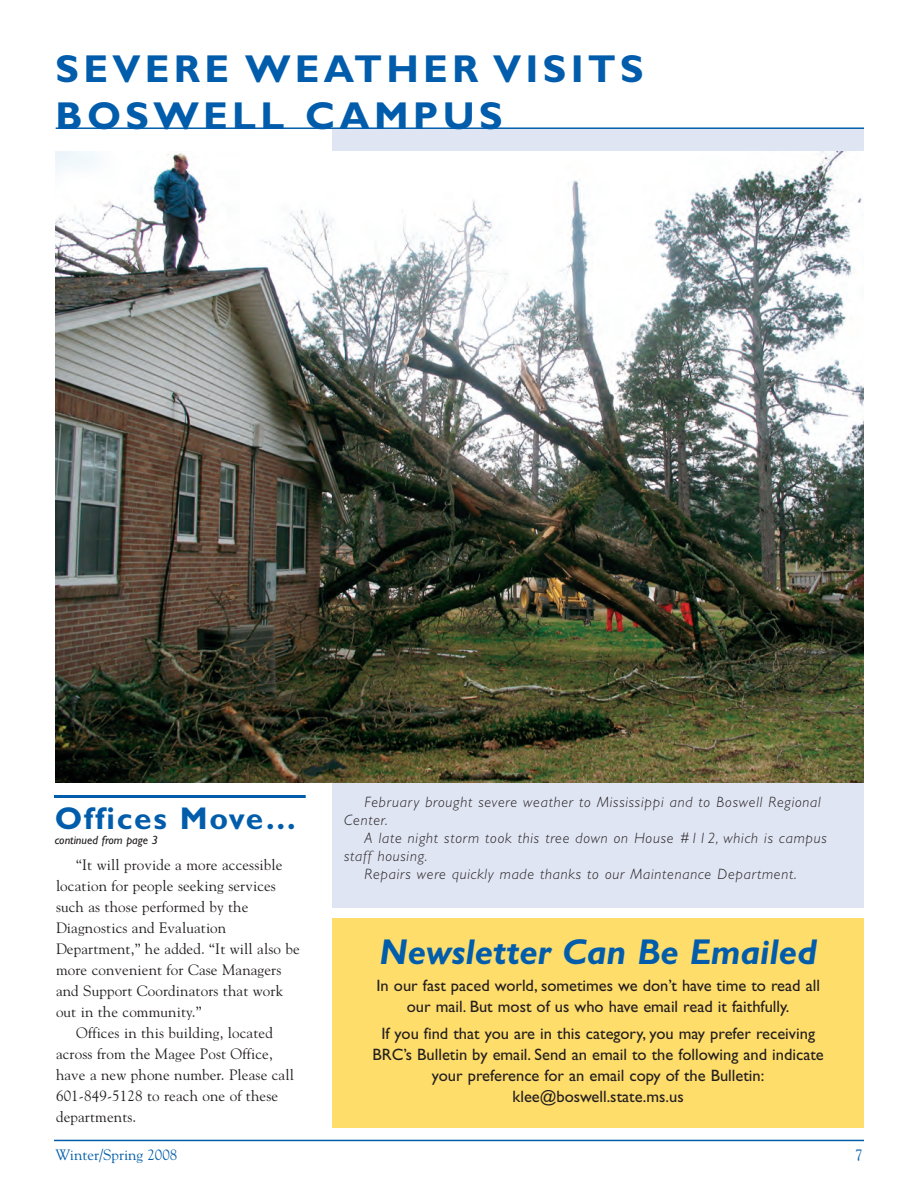
<style>
.page{position:relative;width:918px;height:1188px;background:#fff}
.page>*{position:absolute;margin:0;border:0;box-sizing:border-box;transform-origin:0 0}
.t1{font:700 39px/46.8px "Gill Sans";letter-spacing:.11em;color:#015dab}
.t2{font:italic 700 36px "Gill Sans";color:#015dab}
.t3{font:700 31.5px "Gill Sans";letter-spacing:.055em;color:#015dab}
.t4{font:16.5px/21px "Gill Sans";color:#231f20;text-align:center}
.t5{font:15px "Goudy";letter-spacing:.01em;color:#231f20}
.t6{font:italic 300 15px/18px "Gill Sans";letter-spacing:.05em;color:#231f20}
.t7{font:15px "Goudy";color:#015dab}
.t8{font:italic 12px "Gill Sans";color:#231f20}
</style>
<div class="page">
<div style="left:333px;top:130px;width:531px;height:778px;background:#e0e5f3"></div>
<hr style="left:54px;top:1140px;width:810px;height:1px;background:#015dab">
<hr style="left:54px;top:795px;width:252px;height:3px;background:#015dab">
<hr style="left:56px;top:127px;width:808px;height:2px;background:#015dab">
<img style="left:56px;top:152px;width:808px;height:631px">
<div style="left:333px;top:918px;width:531px;height:209px;background:#ffdd6b"></div>
<h1 class="t1" style="left:56px;top:49px;width:590px">SEVERE WEATHER VISITS<br>BOSWELL CAMPUS</h1>
<h3 class="t3" style="left:55px;top:806px;width:243px">Offices Move…</h3>
<p class="t8" style="left:55px;top:835px;width:105px">continued from page 3</p>
<p class="t5" style="left:76px;top:856px;width:208px">“It will provide a more accessible</p>
<p class="t5" style="left:56px;top:877px;width:221px">location for people seeking services</p>
<p class="t5" style="left:56px;top:898px;width:194px">such as those performed by the</p>
<p class="t5" style="left:56px;top:919px;width:172px">Diagnostics and Evaluation</p>
<p class="t5" style="left:56px;top:940px;width:245px">Department,” he added. “It will also be</p>
<p class="t5" style="left:56px;top:961px;width:227px">more convenient for Case Managers</p>
<p class="t5" style="left:56px;top:982px;width:229px">and Support Coordinators that work</p>
<p class="t5" style="left:56px;top:1003px;width:147px">out in the community.”</p>
<p class="t5" style="left:76px;top:1024px;width:198px">Offices in this building, located</p>
<p class="t5" style="left:56px;top:1045px;width:218px">across from the Magee Post Office,</p>
<p class="t5" style="left:56px;top:1066px;width:239px">have a new phone number. Please call</p>
<p class="t5" style="left:56px;top:1087px;width:224px">601-849-5128 to reach one of these</p>
<p class="t5" style="left:56px;top:1108px;width:82px">departments.</p>
<p class="t6" style="left:344px;top:794px;width:478px;text-indent:20px">February brought severe weather to Mississippi and to Boswell Regional<br>Center.</p>
<p class="t6" style="left:364px;top:830px;width:464px">A late night storm took this tree down on House #112, which is campus</p>
<p class="t6" style="left:344px;top:848px;width:84px">staff housing.</p>
<p class="t6" style="left:364px;top:866px;width:434px">Repairs were quickly made thanks to our Maintenance Department.</p>
<h2 class="t2" style="left:380px;top:939px;width:439px">Newsletter Can Be Emailed</h2>
<p class="t4" style="left:377px;top:977px;width:445px">In our fast paced world, sometimes we don’t have time to read all our mail. But most of us who have email read it faithfully.</p>
<p class="t4" style="left:373px;top:1025px;width:453px">If you find that you are in this category, you may prefer receiving BRC’s Bulletin by email. Send an email to the following and indicate your preference for an email copy of the Bulletin: klee@boswell.state.ms.us</p>
<p class="t7" style="left:56px;top:1146px;width:123px">Winter/Spring 2008</p>
<p class="t7" style="left:855px;top:1146px;width:9px">7</p>
</div>
